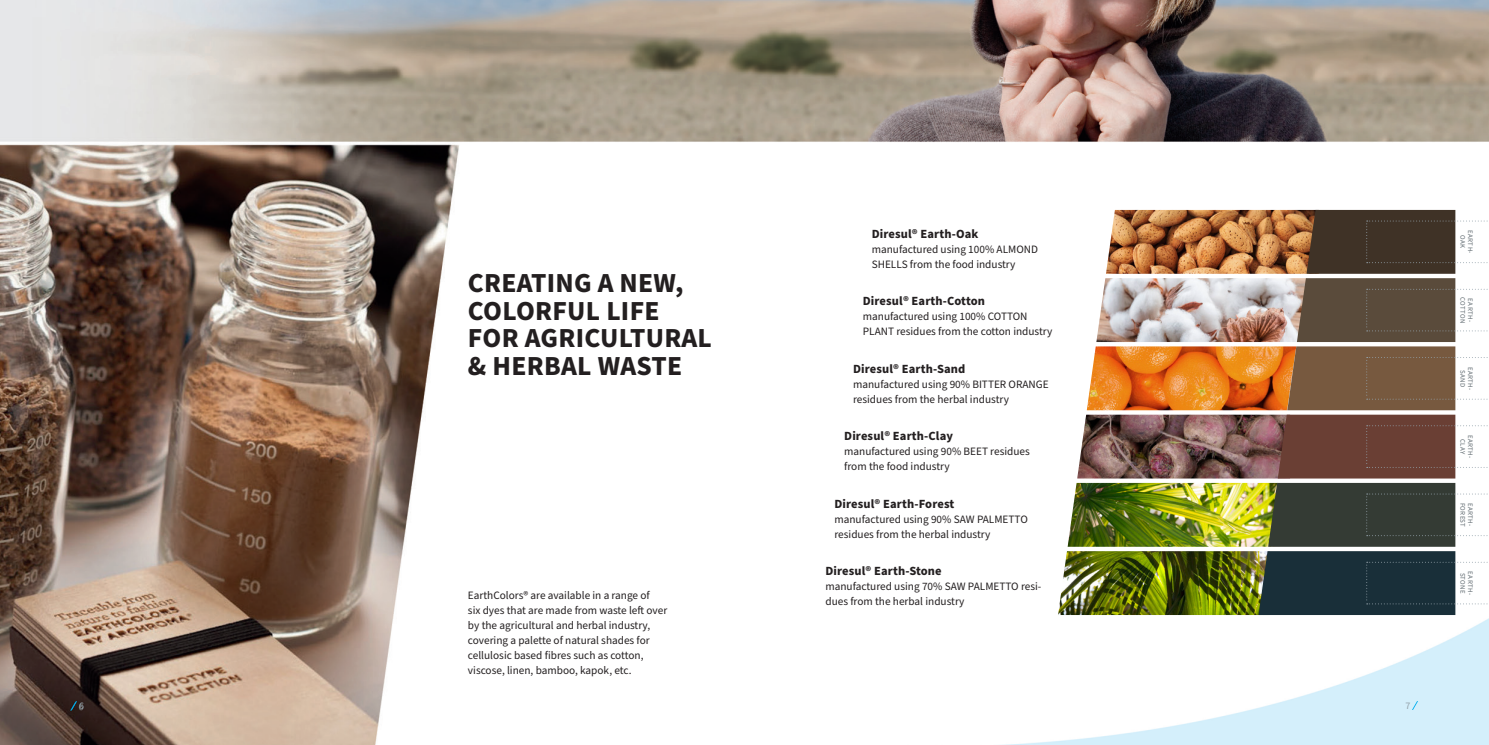
<style>
.page{position:relative;width:1489px;height:745px;background:#fff}
.page>*{position:absolute;margin:0;border:0;box-sizing:border-box;transform-origin:0 0}
.t1{font:700 27.5px/27.5px "Source Sans Pro";letter-spacing:.01em;color:#231f20}
.t2{font:700 12.5px "Source Sans Pro";letter-spacing:.01em;color:#231f20}
.t3{font:11.25px/15px "Source Sans Pro";color:#231f20}
.t4{font:10px "Source Sans Pro";color:#94a2aa}
.t5{font:6.88px/7.5px "Source Sans Pro";letter-spacing:.05em;color:#5f696f;text-align:center}
</style>
<div class="page">
<img style="left:0;top:0;width:1488px;height:744px">
<img style="left:767px;top:605px;width:721px;height:139px">
<img style="left:1096px;top:278px;width:162px;height:64px">
<img style="left:1086px;top:346px;width:172px;height:64px">
<img style="left:1077px;top:414px;width:181px;height:64px">
<img style="left:1067px;top:482px;width:191px;height:64px">
<img style="left:1057px;top:551px;width:201px;height:63px">
<svg style="left:71px;top:700px;width:6px;height:9px"></svg>
<img style="left:1105px;top:210px;width:153px;height:63px">
<img style="left:1258px;top:210px;width:230px;height:404px">
<svg style="left:1411px;top:700px;width:6px;height:9px"></svg>
<p class="t4" style="left:79px;top:698px;width:6px">6</p>
<h1 class="t1" style="left:468px;top:270px;width:245px">CREATING A NEW,<br>COLORFUL LIFE<br>FOR AGRICULTURAL &amp; HERBAL WASTE</h1>
<p class="t3" style="left:468px;top:587px;width:201px">EarthColors® are available in a range of<br>six dyes that are made from waste left over by the agricultural and herbal industry, covering a palette of natural shades for cellulosic based fibres such as cotton, viscose, linen, bamboo, kapok, etc.</p>
<p class="t2" style="left:871px;top:225px;width:108px">Diresul® Earth-Oak</p>
<p class="t3" style="left:871px;top:242px;width:168px">manufactured using 100% ALMOND<br>SHELLS from the food industry</p>
<p class="t2" style="left:862px;top:292px;width:124px">Diresul® Earth-Cotton</p>
<p class="t3" style="left:862px;top:309px;width:191px">manufactured using 100% COTTON<br>PLANT residues from the cotton industry</p>
<p class="t2" style="left:853px;top:360px;width:114px">Diresul® Earth-Sand</p>
<p class="t3" style="left:853px;top:376px;width:197px">manufactured using 90% BITTER ORANGE residues from the herbal industry</p>
<p class="t2" style="left:844px;top:427px;width:110px">Diresul® Earth-Clay</p>
<p class="t3" style="left:844px;top:444px;width:187px">manufactured using 90% BEET residues from the food industry</p>
<p class="t2" style="left:834px;top:495px;width:121px">Diresul® Earth-Forest</p>
<p class="t3" style="left:834px;top:511px;width:195px">manufactured using 90% SAW PALMETTO residues from the herbal industry</p>
<p class="t2" style="left:825px;top:562px;width:118px">Diresul® Earth-Stone</p>
<p class="t3" style="left:825px;top:579px;width:217px">manufactured using 70% SAW PALMETTO resi&shy;dues from the herbal industry</p>
<p class="t4" style="left:1405px;top:698px;width:6px">7</p>
<p class="t5" style="left:1473px;top:230px;width:25px;rotate:90deg">EARTH-<br>OAK</p>
<p class="t5" style="left:1466px;top:297px;width:28px;rotate:90deg">COTTON</p>
<p class="t5" style="left:1473px;top:298px;width:25px;rotate:90deg">EARTH-</p>
<p class="t5" style="left:1473px;top:366px;width:25px;rotate:90deg">EARTH-<br>SAND</p>
<p class="t5" style="left:1473px;top:434px;width:25px;rotate:90deg">EARTH-<br>CLAY</p>
<p class="t5" style="left:1466px;top:502px;width:26px;rotate:90deg">FOREST</p>
<p class="t5" style="left:1473px;top:503px;width:25px;rotate:90deg">EARTH-</p>
<p class="t5" style="left:1466px;top:572px;width:23px;rotate:90deg">STONE</p>
<p class="t5" style="left:1473px;top:571px;width:25px;rotate:90deg">EARTH-</p>
</div>
